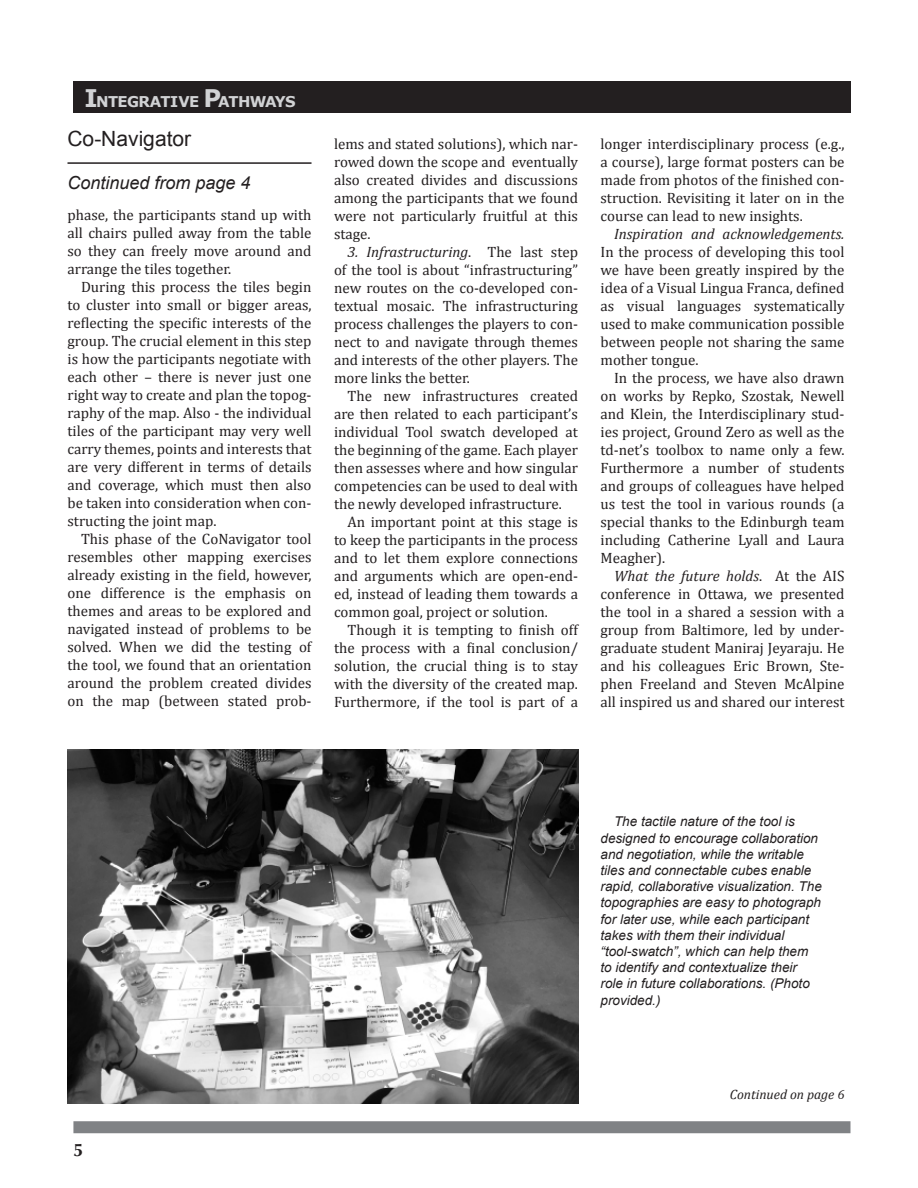
<style>
.page{position:relative;width:918px;height:1188px;background:#fff}
.page>*{position:absolute;margin:0;border:0;box-sizing:border-box;transform-origin:0 0}
.t1{font:21px "Arial";color:#231f20}
.t2{font:italic 18px "Arial";color:#231f20}
.t3{font:700 18px "Optima";color:#231f20}
.t4{font:15px/18px "Cambria";color:#231f20;text-align:justify}
.t5{font:700 14.85px "Verdana";letter-spacing:-.045em;color:#d1d2d4}
.t6{font:italic 13.5px/16.2px "Arial";color:#231f20}
.t7{font:italic 13.5px "Cambria";color:#231f20}
.s1{font-size:24.3px}
.s2{font-style:italic}
</style>
<div class="page">
<div style="left:73px;top:1121px;width:777px;height:12px;background:#808285"></div>
<div style="left:73px;top:81px;width:777px;height:32px;background:#231f20"></div>
<hr style="left:68px;top:162px;width:244px;height:2px;background:#231f20">
<img style="left:68px;top:750px;width:510px;height:354px">
<p class="t5" style="left:85px;top:92px;width:212px"><span class="s1">I</span>NTEGRATIVE <span class="s1">P</span>ATHWAYS</p>
<p class="t1" style="left:68px;top:127px;width:125px">Co-Navigator</p>
<p class="t2" style="left:68px;top:172px;width:185px">Continued from page 4</p>
<p class="t4" style="left:68px;top:206px;width:246px">phase, the participants stand up with all chairs pulled away from the table so they can freely move around and arrange the tiles together.</p>
<p class="t4" style="left:68px;top:278px;width:246px;text-indent:14px">During this process the tiles begin to cluster into small or bigger areas, reflecting the specific interests of the group. The crucial element in this step is how the participants negotiate with each other – there is never just one right way to create and plan the topog&shy;raphy of the map. Also - the individual tiles of the participant may very well carry themes, points and interests that are very different in terms of details and coverage, which must then also be taken into consideration when con&shy;structing the joint map.</p>
<p class="t4" style="left:68px;top:530px;width:246px;text-indent:14px">This phase of the CoNavigator tool resembles other mapping exercises already existing in the field, however, one difference is the emphasis on themes and areas to be explored and navigated instead of problems to be solved. When we did the testing of the tool, we found that an orientation around the problem created divides on the map (between stated prob-</p>
<p class="t4" style="left:334px;top:135px;width:246px">lems and stated solutions), which nar&shy;rowed down the scope and eventually also created divides and discussions among the participants that we found were not particularly fruitful at this stage.</p>
<p class="t4" style="left:334px;top:243px;width:246px;text-indent:14px"><span class="s2">3. Infrastructuring</span>. The last step of the tool is about “infrastructuring” new routes on the co-developed con&shy;textual mosaic. The infrastructuring process challenges the players to con&shy;nect to and navigate through themes and interests of the other players. The more links the better.</p>
<p class="t4" style="left:334px;top:387px;width:246px;text-indent:14px">The new infrastructures created are then related to each participant’s individual Tool swatch developed at the beginning of the game. Each player then assesses where and how singular competencies can be used to deal with the newly developed infrastructure.</p>
<p class="t4" style="left:334px;top:513px;width:246px;text-indent:14px">An important point at this stage is to keep the participants in the process and to let them explore connections and arguments which are open-end&shy;ed, instead of leading them towards a common goal, project or solution.</p>
<p class="t4" style="left:334px;top:621px;width:246px;text-indent:14px">Though it is tempting to finish off the process with a final conclusion/ solution, the crucial thing is to stay with the diversity of the created map.<br>Furthermore, if the tool is part of a</p>
<p class="t4" style="left:601px;top:135px;width:246px">longer interdisciplinary process (e.g., a course), large format posters can be made from photos of the finished con&shy;struction. Revisiting it later on in the course can lead to new insights.</p>
<p class="t4" style="left:601px;top:225px;width:246px;text-indent:14px"><span class="s2">Inspiration and acknowledgements.<br></span>In the process of developing this tool we have been greatly inspired by the idea of a Visual Lingua Franca, defined as visual languages systematically used to make communication possible between people not sharing the same mother tongue.</p>
<p class="t4" style="left:601px;top:369px;width:246px;text-indent:14px">In the process, we have also drawn on works by Repko, Szostak, Newell and Klein, the Interdisciplinary stud&shy;ies project, Ground Zero as well as the td-net’s toolbox to name only a few.<br>Furthermore a number of students and groups of colleagues have helped us test the tool in various rounds (a special thanks to the Edinburgh team including Catherine Lyall and Laura Meagher).</p>
<p class="t4" style="left:601px;top:567px;width:246px;text-indent:14px"><span class="s2">What the future holds</span>. At the AIS conference in Ottawa, we presented the tool in a shared a session with a group from Baltimore, led by under&shy;graduate student Maniraj Jeyaraju. He and his colleagues Eric Brown, Ste&shy;phen Freeland and Steven McAlpine all inspired us and shared our interest</p>
<p class="t3" style="left:73px;top:1140px;width:12px">5</p>
<p class="t6" style="left:601px;top:813px;width:223px;text-indent:14px">The tactile nature of the tool is designed to encourage collaboration and negotiation, while the writable tiles and connectable cubes enable rapid, collaborative visualization. The topographies are easy to photograph for later use, while each participant takes with them their individual “tool-swatch”, which can help them to identify and contextualize their role in future collaborations. (Photo provided.)</p>
<p class="t7" style="left:730px;top:1085px;width:116px">Continued on page 6</p>
</div>
